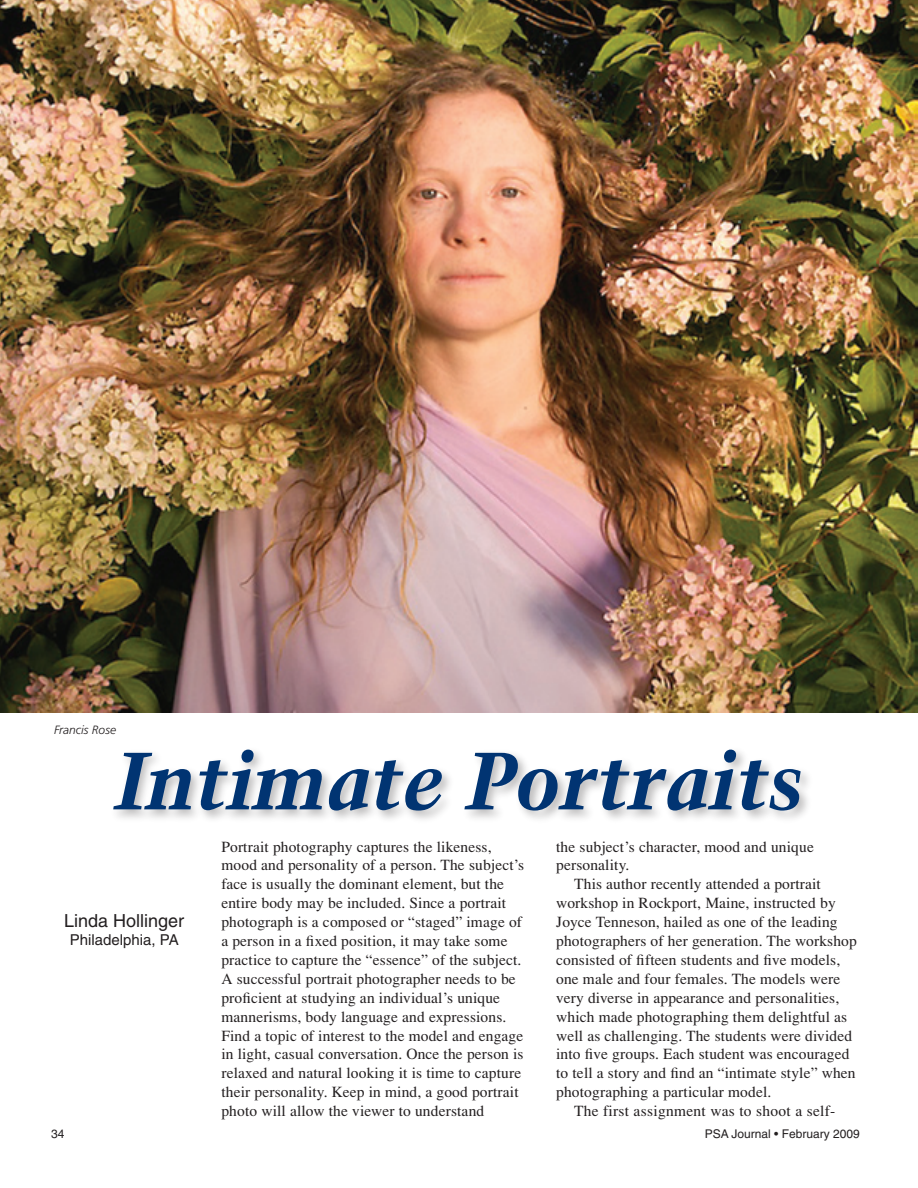
<style>
.page{position:relative;width:918px;height:1188px;background:#fff}
.page>*{position:absolute;margin:0;border:0;box-sizing:border-box;transform-origin:0 0}
.t1{font:italic 700 81px "Trump Mediaeval";color:#013472}
.t2{font:18px "Helvetica";color:#231f20}
.t3{font:15.45px/18.9px "Times";letter-spacing:.01em;color:#231f20}
.t4{font:15px "Helvetica";color:#231f20}
.t5{font:12px "Helvetica";color:#231f20}
.t6{font:italic 300 12px "Frutiger";color:#231f20}
</style>
<div class="page">
<div style="left:109px;top:745px;width:705px;height:80px;background:#231f20;opacity:.3"></div>
<img style="left:0;top:0;width:918px;height:712px">
<p class="t6" style="left:54px;top:723px;width:64px">Francis Rose</p>
<h1 class="t1" style="left:114px;top:731px;width:691px">Intimate Portraits</h1>
<p class="t3" style="left:556px;top:837px;width:259px">the subject’s character, mood and unique personality.</p>
<p class="t3" style="left:556px;top:875px;width:302px;text-indent:18px">This author recently attended a portrait workshop in Rockport, Maine, instructed by Joyce Tenneson, hailed as one of the leading photographers of her generation. The workshop consisted of fifteen students and five models, one male and four females. The models were very diverse in appearance and personalities, which made photographing them delightful as well as challenging. The students were divided into five groups. Each student was encouraged to tell a story and find an “intimate style” when photographing a particular model.</p>
<p class="t3" style="left:574px;top:1101px;width:263px">The first assignment was to shoot a self-</p>
<p class="t3" style="left:221px;top:837px;width:304px">Portrait photography captures the likeness, mood and personality of a person. The subject’s face is usually the dominant element, but the entire body may be included. Since a portrait photograph is a composed or “staged” image of a person in a fixed position, it may take some practice to capture the “essence” of the subject.<br>A successful portrait photographer needs to be proficient at studying an individual’s unique mannerisms, body language and expressions.<br>Find a topic of interest to the model and engage in light, casual conversation. Once the person is relaxed and natural looking it is time to capture their personality. Keep in mind, a good portrait photo will allow the viewer to understand</p>
<p class="t2" style="left:64px;top:911px;width:122px">Linda Hollinger</p>
<p class="t4" style="left:70px;top:931px;width:110px">Philadelphia, PA</p>
<p class="t5" style="left:51px;top:1127px;width:15px">34</p>
<p class="t5" style="left:705px;top:1127px;width:156px">PSA Journal • February 2009</p>
</div>
